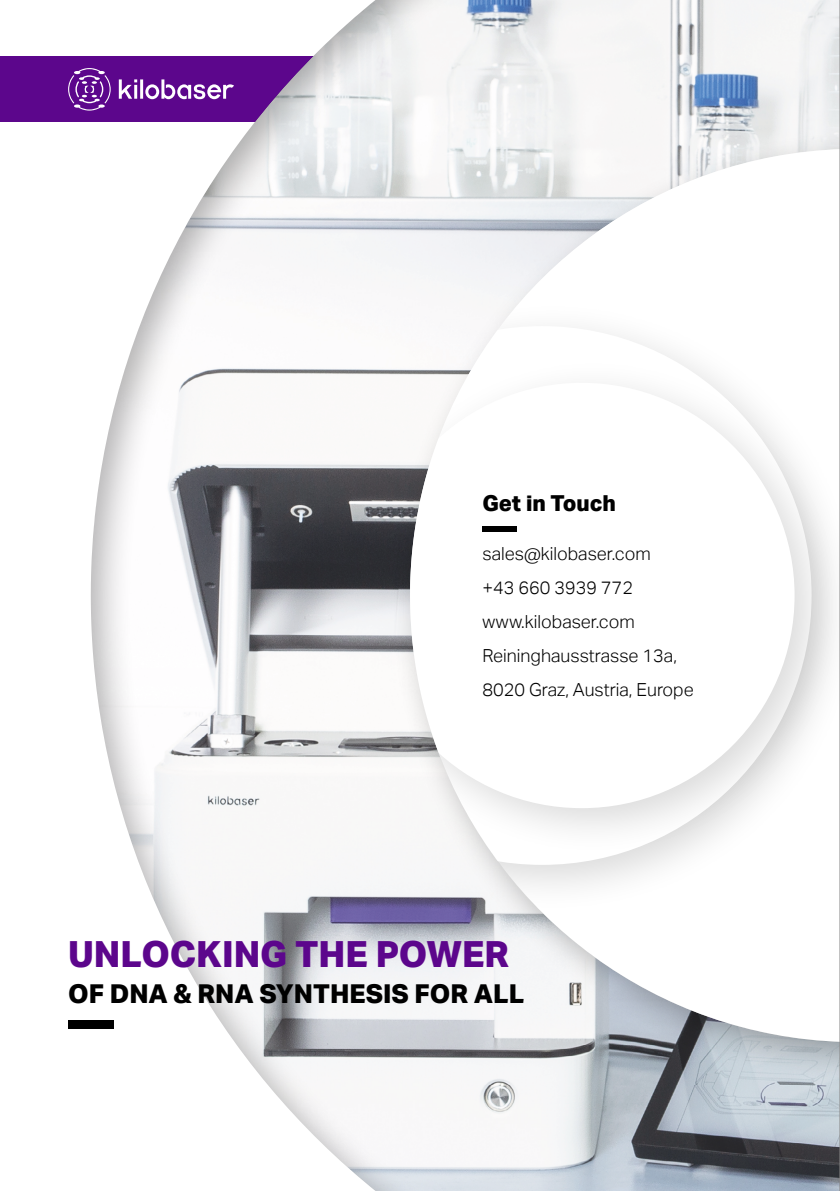
<style>
.page{position:relative;width:840px;height:1191px;background:#fff}
.page>*{position:absolute;margin:0;border:0;box-sizing:border-box;transform-origin:0 0}
.t1{font:800 36px "Aktiv Grotesk";color:#5c068c}
.t2{font:800 26px "Aktiv Grotesk";color:#000}
.t3{font:800 22px "Aktiv Grotesk";color:#000}
.t4{font:300 18px/34px "Aktiv Grotesk";color:#000}
</style>
<div class="page">
<div style="left:0;top:57px;width:839px;height:65px;background:#5c068c"></div>
<svg style="left:68px;top:76px;width:5px;height:27px"></svg>
<div style="left:73px;top:0;width:766px;height:1191px;background:#000;opacity:.3"></div>
<div style="left:482px;top:526px;width:34px;height:6px;background:#000"></div>
<div style="left:68px;top:1019px;width:45px;height:9px;background:#000"></div>
<hr style="left:839px;top:0;width:1px;height:1191px;background:#878787">
<p class="t3" style="left:482px;top:490px;width:135px">Get in Touch</p>
<p class="t4" style="left:482px;top:536px;width:213px">sales@kilobaser.com<br>+43 660 3939 772 www.kilobaser.com<br>Reininghausstrasse 13a,<br>8020 Graz, Austria, Europe</p>
<h1 class="t1" style="left:68px;top:933px;width:442px">UNLOCKING THE POWER</h1>
<h2 class="t2" style="left:68px;top:978px;width:457px">OF DNA &amp; RNA SYNTHESIS FOR ALL</h2>
</div>
